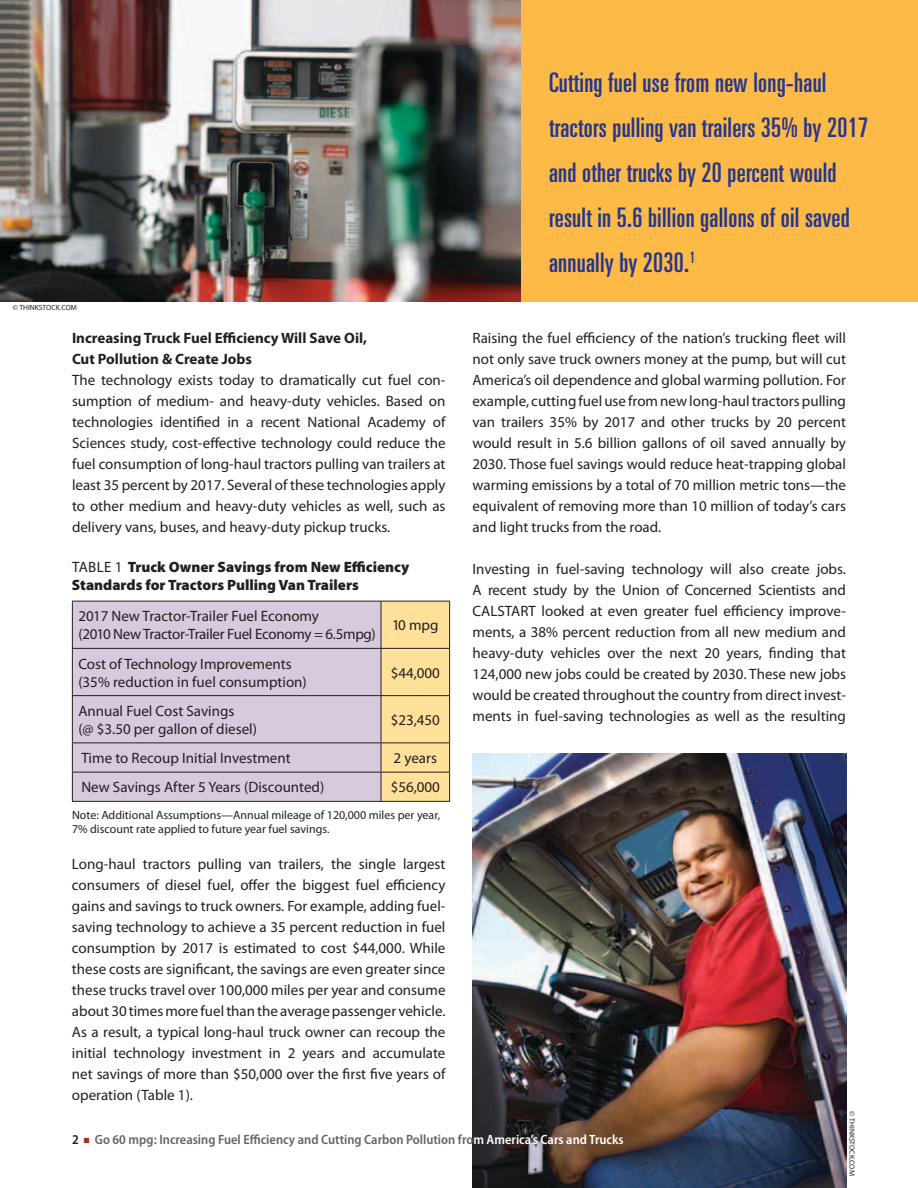
<style>
.page{position:relative;width:918px;height:1188px;background:#fff}
.page>*{position:absolute;margin:0;border:0;box-sizing:border-box;transform-origin:0 0}
.t1{font:ultra-condensed 27px/45px "Univers";letter-spacing:.01em;color:#25368f}
.t2{font:15px/21px "Myriad Pro";color:#231f20;text-align:justify}
.t3{font:900 15px/18px "Myriad Pro";color:#231f20}
.t4{font:15px/18px "Myriad Pro";letter-spacing:-.02em;color:#231f20}
.t5{font:700 15px/21px "Myriad Pro";color:#231f20}
.t6{font:600 semi-condensed 13.5px "Myriad Pro";color:#636466}
.t7{font:12px/14.4px "Myriad Pro";color:#231f20}
.t8{font:7.5px "Myriad Pro";letter-spacing:.13em;color:#231f20}
.s1{font-weight:400}
.s2{color:#231f20}
.s3{color:#b12c1b}
.s4{color:#fff}
</style>
<div class="page">
<div style="left:0;top:0;width:918px;height:302px;background:#fdba46"></div>
<img style="left:0;top:0;width:521px;height:302px">
<div style="left:73px;top:602px;width:308px;height:199px;background:#d7cadc"></div>
<hr style="left:72px;top:601px;width:309px;height:1px;background:#231f20">
<hr style="left:72px;top:602px;width:1px;height:46px;background:#231f20">
<hr style="left:72px;top:648px;width:309px;height:1px;background:#231f20">
<hr style="left:72px;top:649px;width:1px;height:46px;background:#231f20">
<hr style="left:72px;top:695px;width:309px;height:1px;background:#231f20">
<hr style="left:72px;top:696px;width:1px;height:46px;background:#231f20">
<hr style="left:72px;top:742px;width:309px;height:1px;background:#231f20">
<hr style="left:72px;top:772px;width:309px;height:1px;background:#231f20">
<svg style="left:72px;top:743px;width:1px;height:58px"></svg>
<svg style="left:381px;top:601px;width:69px;height:200px;background:#f5d792"></svg>
<hr style="left:72px;top:801px;width:309px;height:1px;background:#231f20">
<hr style="left:381px;top:801px;width:69px;height:1px;background:#231f20">
<img style="left:472px;top:753px;width:375px;height:435px">
<p class="t8" style="left:13px;top:303px;width:66px">© thinkstock.com</p>
<p class="t5" style="left:72px;top:327px;width:297px">Increasing Truck Fuel Efficiency Will Save Oil,<br>Cut Pollution &amp; Create Jobs</p>
<p class="t2" style="left:72px;top:369px;width:375px">The technology exists today to dramatically cut fuel con&shy;sumption of medium- and heavy-duty vehicles. Based on technologies identified in a recent National Academy of Sciences study, cost-effective technology could reduce the fuel consumption of long-haul tractors pulling van trailers at least 35 percent by 2017. Several of these technologies apply to other medium and heavy-duty vehicles as well, such as delivery vans, buses, and heavy-duty pickup trucks.</p>
<p class="t3" style="left:72px;top:558px;width:339px"><span class="s1">Tabl e 1</span> Truck Owner Savings from New Efficiency<br>Standards for Tractors Pulling Van Trailers</p>
<p class="t4" style="left:78px;top:607px;width:299px">2017 New Tractor-Trailer Fuel Economy<br>(2010 New Tractor-Trailer Fuel Economy = 6.5mpg)</p>
<p class="t2" style="left:392px;top:615px;width:48px">10 mpg</p>
<p class="t2" style="left:78px;top:654px;width:230px;line-height:18px">Cost of Technology I mprovements (35% reduction in fuel consumption)</p>
<p class="t2" style="left:391px;top:662px;width:51px">$44,000</p>
<p class="t2" style="left:78px;top:702px;width:180px;line-height:18px">Annual Fuel Cost Savings<br>(@ $3.50 per gallon of diesel)</p>
<p class="t2" style="left:391px;top:709px;width:51px">$23,450</p>
<p class="t2" style="left:81px;top:747px;width:211px">Time to Recoup I nitial I nvestment</p>
<p class="t2" style="left:394px;top:747px;width:45px">2 years</p>
<p class="t2" style="left:81px;top:777px;width:244px">New Savings After 5 Years (Discounted)</p>
<p class="t2" style="left:391px;top:777px;width:51px">$56,000</p>
<p class="t7" style="left:72px;top:808px;width:370px">Note: Additional Assumptions—Annual mileage of 120,000 miles per year,<br>7% discount rate applied to future year fuel savings.</p>
<p class="t2" style="left:72px;top:853px;width:375px">Long-haul tractors pulling van trailers, the single largest consumers of diesel fuel, offer the biggest fuel efficiency gains and savings to truck owners. For example, adding fuel&shy;saving technology to achieve a 35 percent reduction in fuel consumption by 2017 is estimated to cost $44,000. While these costs are significant, the savings are even greater since these trucks travel over 100,000 miles per year and consume about 30 times more fuel than the average passenger vehicle.<br>As a result, a typical long-haul truck owner can recoup the initial technology investment in 2 years and accumulate net savings of more than $50,000 over the first five years of operation (Table 1).</p>
<h1 class="t1" style="left:549px;top:60px;width:321px">Cutting fuel use from new long-haul tractors pulling van trailers 35% by 2017 and other trucks by 20 percent would result in 5.6 billion gallons of oil saved annually by 2030.<sup>1</sup></h1>
<p class="t2" style="left:472px;top:327px;width:375px">Raising the fuel efficiency of the nation’s trucking fleet will not only save truck owners money at the pump, but will cut America’s oil dependence and global warming pollution. For example, cutting fuel use from new long-haul tractors pulling van trailers 35% by 2017 and other trucks by 20 percent would result in 5.6 billion gallons of oil saved annually by 2030. Those fuel savings would reduce heat-trapping global warming emissions by a total of 70 million metric tons—the equivalent of removing more than 10 million of today’s cars and light trucks from the road.</p>
<p class="t2" style="left:472px;top:558px;width:375px">I nvesting in fuel-saving technology will also create jobs.<br>A recent study by the Union of Concerned Scientists and CALSTART looked at even greater fuel efficiency improve&shy;ments, a 38% percent reduction from all new medium and heavy-duty vehicles over the next 20 years, finding that 124,000 new jobs could be created by 2030. These new jobs would be created throughout the country from direct invest&shy;ments in fuel-saving technologies as well as the resulting</p>
<p class="t6" style="left:72px;top:1132px;width:553px"><span class="s2">2</span> <span class="s3">■</span> Go 60 mpg: Increasing Fuel Efficiency and Cutting Carbon Pollution fro<span class="s4">m America’s Cars and Trucks</span></p>
<p class="t8" style="left:857px;top:1111px;width:66px;rotate:90deg">© thinkstock.com</p>
</div>
